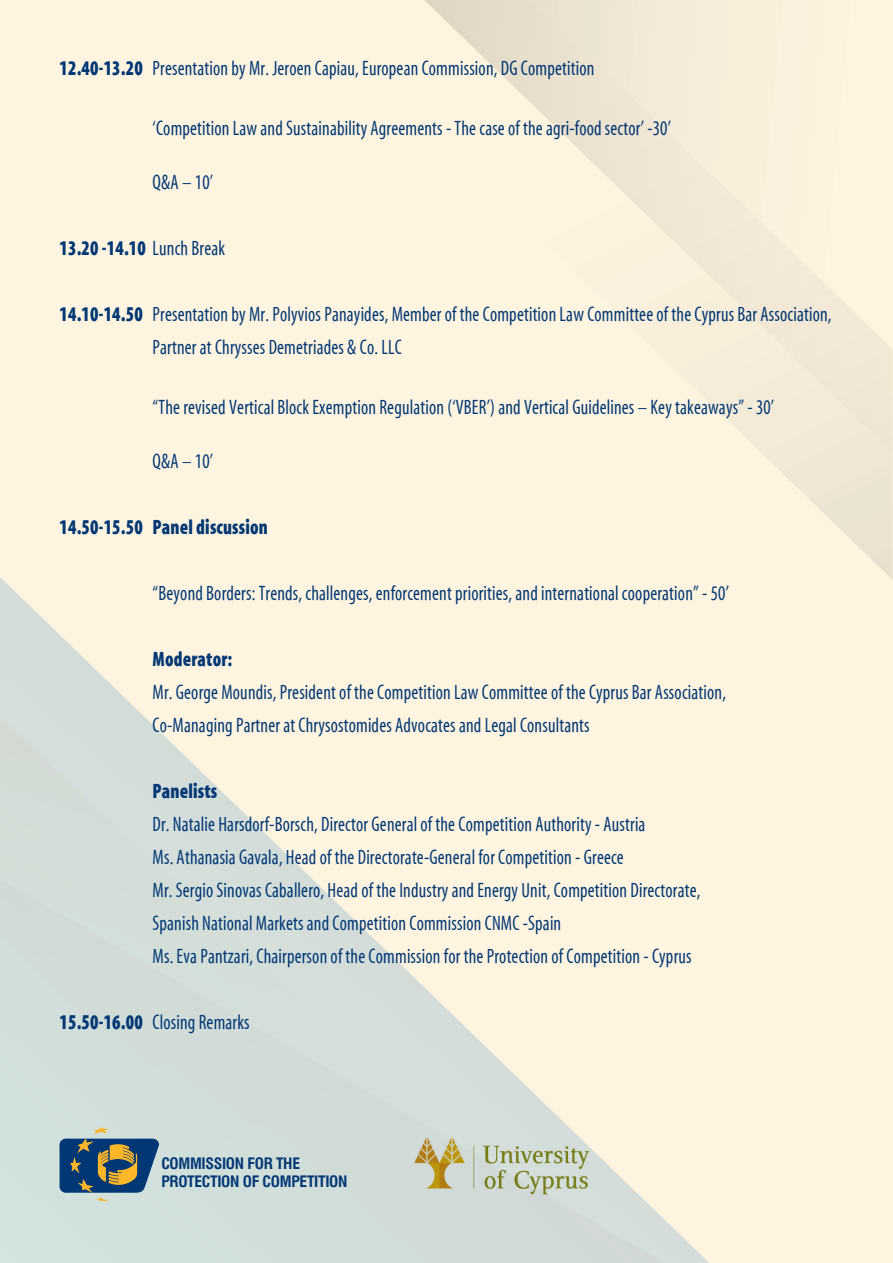
<style>
.page{position:relative;width:893px;height:1263px;background:#fef4e0}
.page>*{position:absolute;margin:0;border:0;box-sizing:border-box;transform-origin:0 0}
.t1{font:21px "Myriad Condensed Greek";letter-spacing:.01em;color:#013775;scale:.9 1}
.t2{font:700 21px "Myriad Condensed Greek";letter-spacing:.01em;color:#013775;scale:.9 1}
.t3{font:700 15.9px "Mg Helvetica Cond";letter-spacing:-.02em;color:#013775}
.s1{font-weight:700}
.s2{font-weight:400}
</style>
<div class="page">
<svg style="left:645px;top:1201px;width:64px;height:62px"></svg>
<svg style="left:0;top:585px;width:645px;height:678px"></svg>
<svg style="left:539px;top:585px;width:106px;height:12px"></svg>
<img style="left:305px;top:585px;width:165px;height:12px">
<img style="left:305px;top:590px;width:91px;height:7px">
<svg style="left:762px;top:453px;width:131px;height:126px"></svg>
<svg style="left:60px;top:1127px;width:99px;height:74px;background:#6b8189"></svg>
<img style="left:403px;top:1125px;width:202px;height:78px">
<p class="t1" style="left:60px;top:58px;width:596px"><span class="s1">12.40-13.20</span> Presentation by Mr. Jeroen Capiau, European Commission, DG Competition</p>
<p class="t1" style="left:153px;top:118px;width:578px">‘Competition Law and Sustainability Agreements - The case of the agri-food sector’ -30’</p>
<p class="t1" style="left:153px;top:172px;width:69px">Q&amp;A – 10’</p>
<p class="t2" style="left:60px;top:238px;width:185px">13.20 -14.10 <span class="s2">Lunch Break</span></p>
<p class="t1" style="left:60px;top:304px;width:859px"><span class="s1">14.10-14.50</span> Presentation by Mr. Polyvios Panayides, Member of the Competition Law Committee of the Cyprus Bar Association,</p>
<p class="t1" style="left:153px;top:337px;width:278px">Partner at Chrysses Demetriades &amp; Co. LLC</p>
<p class="t1" style="left:153px;top:397px;width:692px">“The revised Vertical Block Exemption Regulation (‘VBER’) and Vertical Guidelines – Key takeaways” - 30’</p>
<p class="t1" style="left:153px;top:451px;width:69px">Q&amp;A – 10’</p>
<p class="t2" style="left:60px;top:517px;width:233px">14.50-15.50 Panel discussion</p>
<p class="t1" style="left:153px;top:583px;width:642px">“Beyond Borders: Trends, challenges, enforcement priorities, and international cooperation” - 50’</p>
<p class="t2" style="left:153px;top:649px;width:90px">Moderator:</p>
<p class="t1" style="left:153px;top:682px;width:639px">Mr. George Moundis, President of the Competition Law Committee of the Cyprus Bar Association,</p>
<p class="t1" style="left:153px;top:715px;width:487px">Co-Managing Partner at Chrysostomides Advocates and Legal Consultants</p>
<p class="t2" style="left:153px;top:781px;width:73px">Panelists</p>
<p class="t1" style="left:153px;top:814px;width:549px">Dr. Natalie Harsdorf-Borsch, Director General of the Competition Authority - Austria</p>
<p class="t1" style="left:153px;top:847px;width:525px">Ms. Athanasia Gavala, Head of the Directorate-General for Competition - Greece</p>
<p class="t1" style="left:153px;top:880px;width:610px">Mr. Sergio Sinovas Caballero, Head of the Industry and Energy Unit, Competition Directorate,</p>
<p class="t1" style="left:153px;top:913px;width:456px">Spanish National Markets and Competition Commission CNMC -Spain</p>
<p class="t1" style="left:153px;top:946px;width:600px">Ms. Eva Pantzari, Chairperson of the Commission for the Protection of Competition - Cyprus</p>
<p class="t1" style="left:60px;top:1012px;width:213px"><span class="s1">15.50-16.00</span> Closing Remarks</p>
<p class="t3" style="left:161px;top:1154px;width:140px">COMMISSION FOR THE</p>
<p class="t3" style="left:161px;top:1172px;width:188px">PROTECTION OF COMPETITION</p>
</div>
